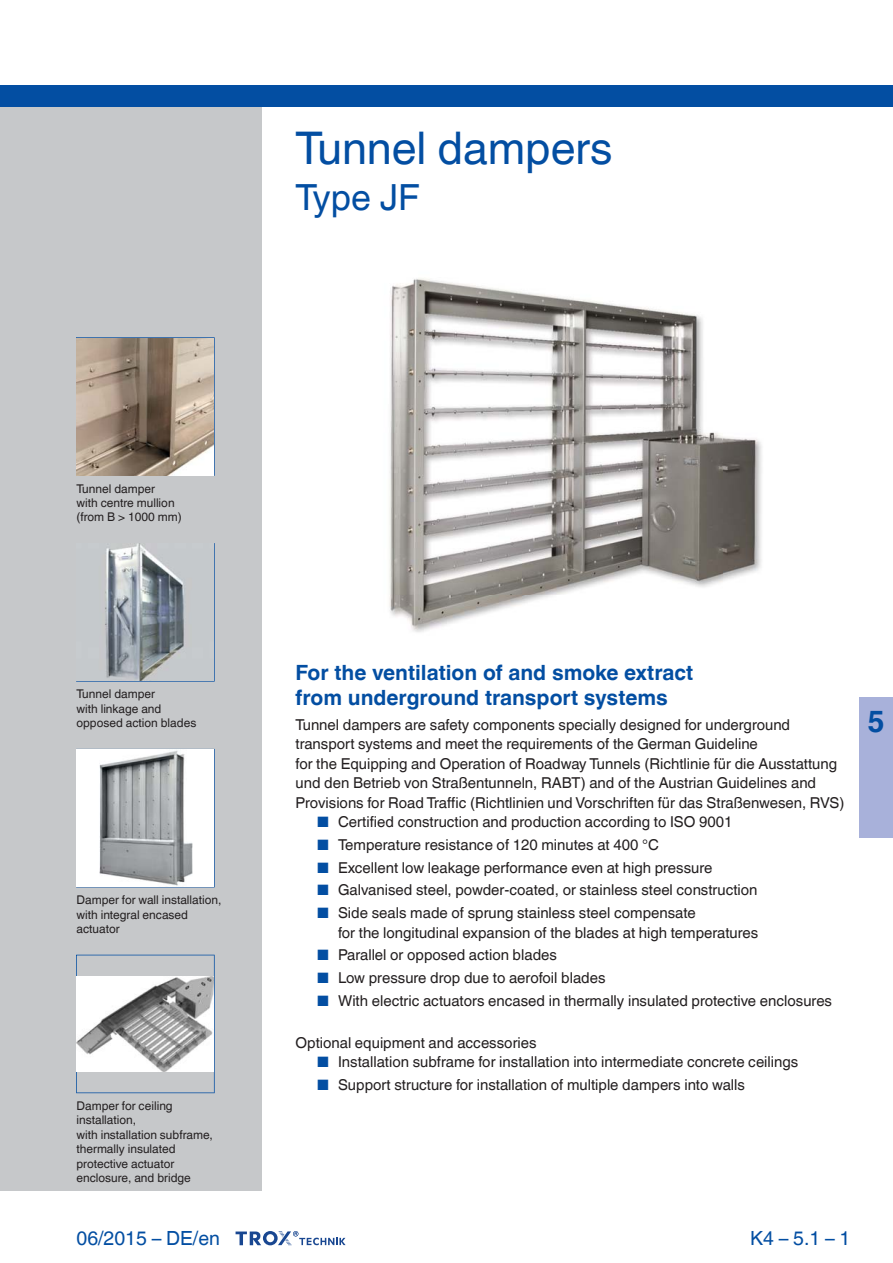
<style>
.page{position:relative;width:893px;height:1263px;background:#fff}
.page>*{position:absolute;margin:0;border:0;box-sizing:border-box;transform-origin:0 0}
.t1{font:45px "TROX Helvetica";color:#034ea2}
.t2{font:36px "TROX Helvetica";color:#034ea2}
.t3{font:700 30px "TROX Helvetica";color:#034ea2}
.t4{font:700 21px/25.5px "TROX Helvetica";color:#034ea2}
.t5{font:19.5px "TROX Helvetica";color:#034ea2}
.t6{font:15px/19.5px "TROX Helvetica";color:#231f20}
.t7{font:12px/14.4px "TROX Helvetica";color:#231f20}
.s1{color:#034ea2}
</style>
<div class="page">
<div style="left:0;top:106px;width:261px;height:1084px;background:#c6c8ca"></div>
<div style="left:0;top:85px;width:893px;height:21px;background:#034ea2"></div>
<svg style="left:76px;top:337px;width:139px;height:139px"></svg>
<img style="left:77px;top:338px;width:137px;height:137px">
<svg style="left:76px;top:543px;width:139px;height:139px"></svg>
<img style="left:77px;top:544px;width:137px;height:137px">
<svg style="left:76px;top:749px;width:139px;height:138px"></svg>
<img style="left:77px;top:750px;width:137px;height:137px">
<svg style="left:76px;top:955px;width:139px;height:138px"></svg>
<img style="left:77px;top:977px;width:137px;height:94px">
<img style="left:389px;top:278px;width:373px;height:354px">
<div style="left:859px;top:697px;width:34px;height:141px;background:#a8b1da"></div>
<svg style="left:236px;top:1231px;width:110px;height:15px"></svg>
<h1 class="t1" style="left:295px;top:111px;width:319px">Tunnel dampers</h1>
<h2 class="t2" style="left:295px;top:167px;width:126px">Type JF</h2>
<p class="t7" style="left:76px;top:480px;width:107px">Tunnel damper<br>with cen tre mullion (from B &gt; 1000 mm)</p>
<p class="t7" style="left:76px;top:686px;width:121px">Tunnel damper<br>with lin kage and opposed action blades</p>
<p class="t7" style="left:76px;top:891px;width:146px">Damper for wall installa tion, with integral enca sed actuator</p>
<p class="t7" style="left:76px;top:1097px;width:138px">Damper for ceiling installation,<br>with installa tion subframe, thermally insulated protective actuator enclosure, and bridge</p>
<h3 class="t5" style="left:76px;top:1222px;width:145px">06/2015 – DE/en</h3>
<h3 class="t4" style="left:295px;top:658px;width:399px">For the ventilation of and smoke extract from under ground transport systems</h3>
<p class="t6" style="left:295px;top:713px;width:496px">Tunnel dampers are safety components specially designed for underground</p>
<h3 class="t3" style="left:867px;top:697px;width:19px">5</h3>
<p class="t6" style="left:295px;top:733px;width:550px">transport systems and meet the requirements of the German Guideline<br>for the Equipping and Operation of Roadway Tunnels (Richtlinie für die Ausstattung und den Betrieb von Straßentunneln, RABT) and of the Austrian Guidelines and Provisions for Road Traffic (Richtlinien und Vorschriften für das Straßenwesen, RVS)</p>
<p class="t6" style="left:317px;top:811px;width:417px"><span class="s1">■</span> Certified construction and production according to ISO 9001</p>
<p class="t6" style="left:317px;top:833px;width:344px"><span class="s1">■</span> Temperature resistance of 120 minutes at 400 °C</p>
<p class="t6" style="left:317px;top:856px;width:397px"><span class="s1">■</span> Excellent low leakage performance even at high pressure</p>
<p class="t6" style="left:317px;top:879px;width:442px"><span class="s1">■</span> Galvanised steel, powder-coated, or stainless steel construction</p>
<p class="t6" style="left:338px;top:902px;width:422px;text-indent:-21px"><span class="s1">■</span> Side seals made of sprung stainless steel compensate<br>for the longitudinal expansion of the blades at high temperatures</p>
<p class="t6" style="left:317px;top:944px;width:242px"><span class="s1">■</span> Parallel or opposed action blades</p>
<p class="t6" style="left:317px;top:966px;width:290px"><span class="s1">■</span> Low pressure drop due to aerofoil blades</p>
<p class="t6" style="left:317px;top:989px;width:517px"><span class="s1">■</span> With electric actuators encased in thermally insulated protective enclosures</p>
<p class="t6" style="left:295px;top:1031px;width:243px">Optional equipment and accessories</p>
<p class="t6" style="left:317px;top:1051px;width:483px"><span class="s1">■</span> Installation subframe for installation into intermediate concrete ceilings</p>
<p class="t6" style="left:317px;top:1073px;width:430px"><span class="s1">■</span> Support structure for installation of multiple dampers into walls</p>
<h3 class="t5" style="left:750px;top:1222px;width:102px">K 4 – 5.1 – 1</h3>
</div>
